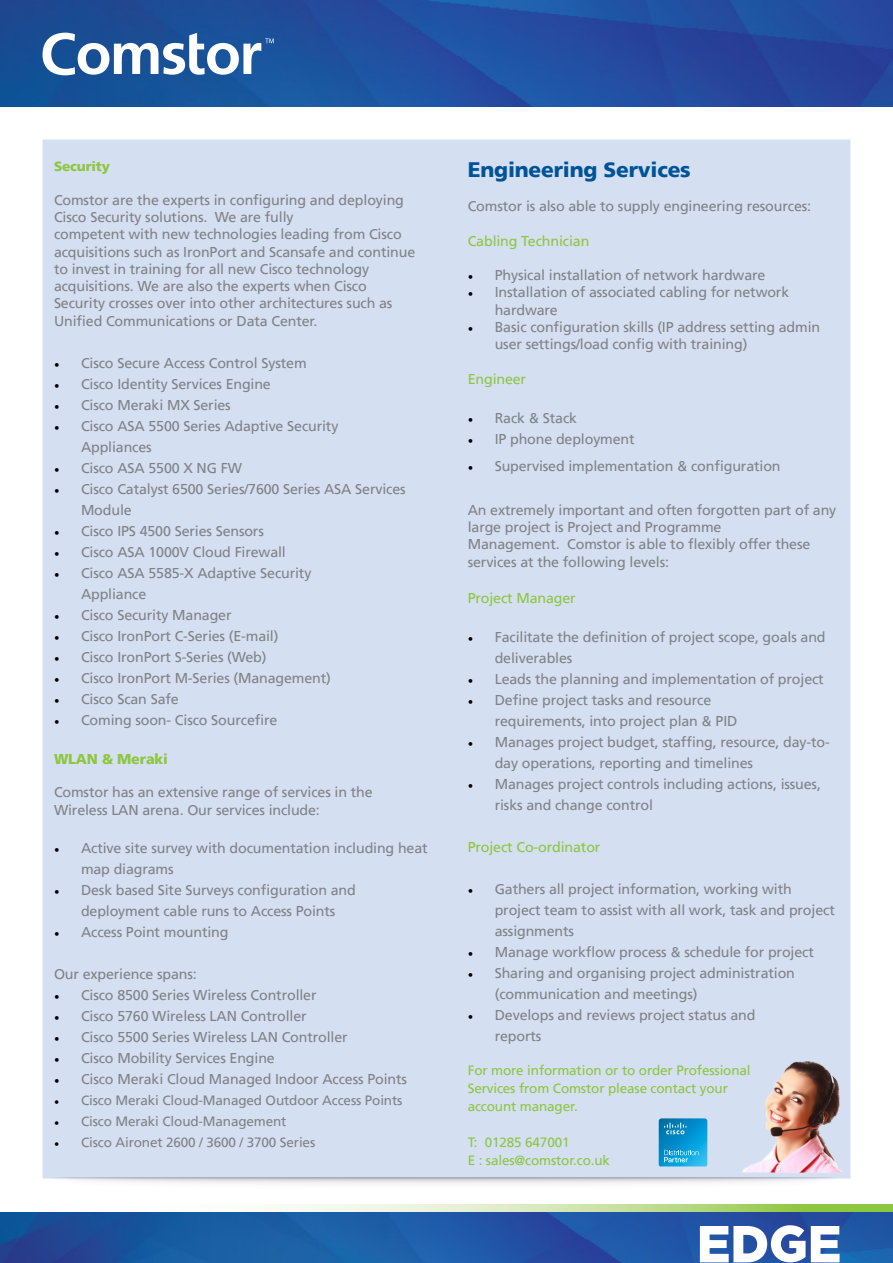
<style>
.page{position:relative;width:893px;height:1263px;background:#fff}
.page>*{position:absolute;margin:0;border:0;box-sizing:border-box;transform-origin:0 0}
.t1{font:900 21px "Frutiger LT";letter-spacing:-.01em;color:#005496}
.t2{font:14.25px/17.2px "Frutiger LT";letter-spacing:-.01em;color:#808285}
.t3{font:14.25px "Frutiger LT";letter-spacing:-.01em;color:#8dc63f}
.t4{font:900 14.25px "Frutiger LT";letter-spacing:-.01em;color:#8dc63f}
.t5{font:13.5px/18px "Frutiger LT";letter-spacing:-.01em;color:#8dc63f}
.t6{font:13.5px "Frutiger LT";letter-spacing:-.01em;color:#808285}
.t7{font:900 13.5px "Frutiger LT";letter-spacing:-.01em;color:#8dc63f}
.s1{font-family:"Minion Pro";color:#000}
</style>
<div class="page">
<svg style="left:276px;top:1204px;width:617px;height:8px;background:#c7e1a1"></svg>
<img style="left:0;top:1212px;width:893px;height:51px">
<img style="left:0;top:0;width:893px;height:106px">
<svg style="left:43px;top:33px;width:231px;height:42px"></svg>
<svg style="left:700px;top:1225px;width:140px;height:37px"></svg>
<div style="left:43px;top:140px;width:807px;height:1038px;background:#d4dff2"></div>
<img style="left:742px;top:1061px;width:101px;height:112px">
<svg style="left:659px;top:1118px;width:48px;height:48px;background:#199cd2"></svg>
<p class="t7" style="left:54px;top:158px;width:58px">Security</p>
<p class="t2" style="left:54px;top:191px;width:363px">Comstor are the experts in configuring and deploying Cisco Security solutions. We are fully<br>competent with new technologies leading from Cisco acquisitions such as IronPort and Scansafe and continue to invest in training for all new Cisco technology acquisitions. We are also the experts when Cisco Security crosses over into other architectures such as Unified Communications or Data Center.</p>
<p class="t2" style="left:54px;top:354px;width:254px"><span class="s1">•</span> Cisco Secure Access Control System</p>
<p class="t2" style="left:54px;top:375px;width:218px"><span class="s1">•</span> Cisco Identity Services Engine</p>
<p class="t2" style="left:54px;top:396px;width:178px"><span class="s1">•</span> Cisco Meraki MX Series</p>
<p class="t2" style="left:81px;top:415px;width:259px;line-height:21px;text-indent:-27px"><span class="s1">•</span> Cisco ASA 5500 Series Adaptive Security<br>Appliances</p>
<p class="t2" style="left:54px;top:459px;width:189px"><span class="s1">•</span> Cisco ASA 5500 X NG FW</p>
<p class="t2" style="left:81px;top:478px;width:326px;line-height:21px;text-indent:-27px"><span class="s1">•</span> Cisco Catalyst 6500 Series/7600 Series ASA Services<br>Module</p>
<p class="t2" style="left:54px;top:522px;width:211px"><span class="s1">•</span> Cisco IPS 4500 Series Sensors</p>
<p class="t2" style="left:54px;top:543px;width:233px"><span class="s1">•</span> Cisco ASA 1000V Cloud Firewall</p>
<p class="t2" style="left:81px;top:562px;width:232px;line-height:21px;text-indent:-27px"><span class="s1">•</span> Cisco ASA 5585-X Adaptive Security<br>Appliance</p>
<p class="t2" style="left:54px;top:606px;width:179px"><span class="s1">•</span> Cisco Security Manager</p>
<p class="t2" style="left:54px;top:627px;width:226px"><span class="s1">•</span> Cisco IronPort C-Series (E-mail)</p>
<p class="t2" style="left:54px;top:648px;width:214px"><span class="s1">•</span> Cisco IronPort S-Series (Web)</p>
<p class="t2" style="left:54px;top:669px;width:278px"><span class="s1">•</span> Cisco IronPort M-Series (Management)</p>
<p class="t2" style="left:54px;top:690px;width:126px"><span class="s1">•</span> Cisco Scan Safe</p>
<p class="t2" style="left:54px;top:711px;width:225px"><span class="s1">•</span> Coming soon- Cisco Sourcefire</p>
<p class="t4" style="left:54px;top:750px;width:115px">WLAN &amp; Meraki</p>
<p class="t2" style="left:54px;top:784px;width:320px">Comstor has an extensive range of services in the<br>Wireless LAN arena. Our services include:</p>
<p class="t2" style="left:81px;top:837px;width:348px;line-height:21px;text-indent:-27px"><span class="s1">•</span> Active site survey with documentation including heat map diagrams</p>
<p class="t2" style="left:54px;top:879px;width:303px;line-height:21px;text-align:center"><span class="s1">•</span> Desk based Site Surveys configuration and deployment cable runs to Access Points</p>
<p class="t2" style="left:54px;top:923px;width:176px"><span class="s1">•</span> Access Point mounting</p>
<p class="t2" style="left:54px;top:965px;width:144px">Our experience spans:</p>
<p class="t2" style="left:54px;top:986px;width:264px"><span class="s1">•</span> Cisco 8500 Series Wireless Controller</p>
<p class="t2" style="left:54px;top:1007px;width:254px"><span class="s1">•</span> Cisco 5760 Wireless LAN Controller</p>
<p class="t2" style="left:54px;top:1028px;width:295px"><span class="s1">•</span> Cisco 5500 Series Wireless LAN Controller</p>
<p class="t2" style="left:54px;top:1049px;width:222px"><span class="s1">•</span> Cisco Mobility Services Engine</p>
<p class="t2" style="left:54px;top:1070px;width:354px"><span class="s1">•</span> Cisco Meraki Cloud Managed Indoor Access Points</p>
<p class="t6" style="left:54px;top:1092px;width:350px"><span class="s1">•</span> Cisco Meraki Cloud-Managed Outdoor Access Points</p>
<p class="t6" style="left:54px;top:1113px;width:234px"><span class="s1">•</span> Cisco Meraki Cloud-Management</p>
<p class="t6" style="left:54px;top:1134px;width:263px"><span class="s1">•</span> Cisco Aironet 2600 / 3600 / 3700 Series</p>
<h1 class="t1" style="left:468px;top:157px;width:225px">Engineering Services</h1>
<p class="t2" style="left:468px;top:198px;width:345px">Comstor is also able to supply engineering resources:</p>
<p class="t3" style="left:468px;top:232px;width:123px">Cabling Technician</p>
<p class="t2" style="left:468px;top:267px;width:299px"><span class="s1">•</span> Physical installation of network hardware</p>
<p class="t2" style="left:495px;top:284px;width:296px;text-indent:-27px"><span class="s1">•</span> Installation of associated cabling for network hardware</p>
<p class="t2" style="left:495px;top:318px;width:327px;text-indent:-27px"><span class="s1">•</span> Basic configuration skills (IP address setting admin user settings/load config with training)</p>
<p class="t3" style="left:468px;top:371px;width:60px">Engineer</p>
<p class="t2" style="left:468px;top:409px;width:111px"><span class="s1">•</span> Rack &amp; Stack</p>
<p class="t2" style="left:468px;top:430px;width:168px"><span class="s1">•</span> IP phone deployment</p>
<p class="t2" style="left:468px;top:457px;width:314px"><span class="s1">•</span> Supervised implementation &amp; configuration</p>
<p class="t2" style="left:468px;top:501px;width:370px">An extremely important and often forgotten part of any large project is Project and Programme<br>Management. Comstor is able to flexibly offer these services at the following levels:</p>
<p class="t3" style="left:468px;top:589px;width:110px">Project Manager</p>
<p class="t2" style="left:495px;top:626px;width:332px;line-height:21px;text-indent:-27px"><span class="s1">•</span> Facilitate the definition of project scope, goals and deliverables</p>
<p class="t2" style="left:468px;top:670px;width:358px"><span class="s1">•</span> Leads the planning and implementation of project</p>
<p class="t2" style="left:495px;top:689px;width:244px;line-height:21px;text-indent:-27px"><span class="s1">•</span> Define project tasks and resource requirements, into project plan &amp; PID</p>
<p class="t2" style="left:495px;top:731px;width:337px;line-height:21px;text-indent:-27px"><span class="s1">•</span> Manages project budget, staffing, resource, day-to&shy;day operations, reporting and timelines</p>
<p class="t2" style="left:495px;top:773px;width:328px;line-height:21px;text-indent:-27px"><span class="s1">•</span> Manages project controls including actions, issues, risks and change control</p>
<p class="t3" style="left:468px;top:838px;width:134px">Project Co-ordinator</p>
<p class="t2" style="left:495px;top:878px;width:342px;line-height:21px;text-indent:-27px"><span class="s1">•</span> Gathers all project information, working with project team to assist with all work, task and project assignments</p>
<p class="t2" style="left:468px;top:943px;width:348px"><span class="s1">•</span> Manage workflow process &amp; schedule for project</p>
<p class="t2" style="left:495px;top:962px;width:302px;line-height:21px;text-indent:-27px"><span class="s1">•</span> Sharing and organising project administration (communication and meetings)</p>
<p class="t2" style="left:495px;top:1004px;width:262px;line-height:21px;text-indent:-27px"><span class="s1">•</span> Develops and reviews project status and reports</p>
<p class="t5" style="left:468px;top:1061px;width:284px">For more information or to order Professional<br>Services from Comstor please contact your account manager.</p>
<p class="t5" style="left:468px;top:1133px;width:144px">T: 01285 647001<br>E : sales@comstor.co.uk</p>
</div>
